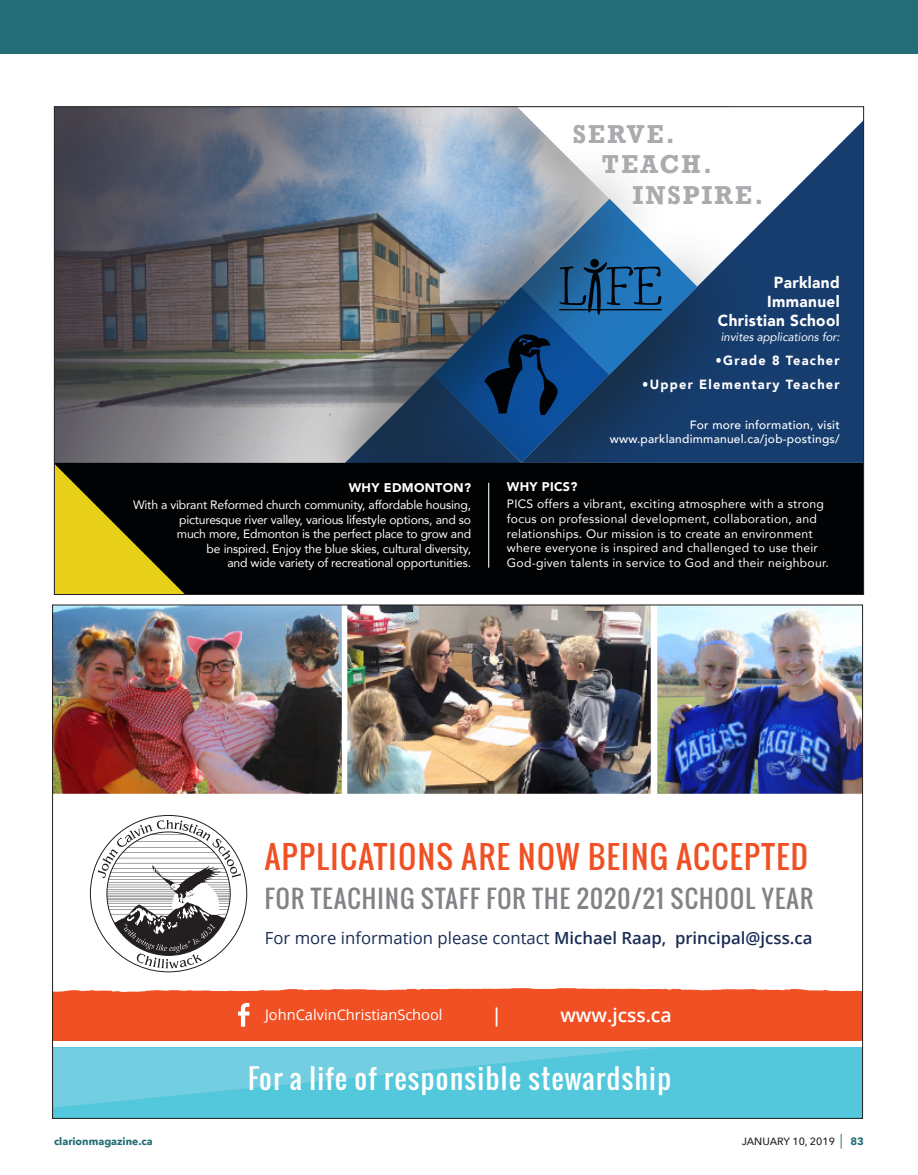
<style>
.page{position:relative;width:918px;height:1175px;background:#fff}
.page>*{position:absolute;margin:0;border:0;box-sizing:border-box;transform-origin:0 0}
.t1{font:30.9px "Oswald";letter-spacing:.05em;color:#f05024}
.t2{font:27.3px "Oswald";letter-spacing:.05em;color:#fff}
.t3{font:24.3px "Oswald";letter-spacing:.05em;color:#808285}
.t4{font:700 24.3px "Rockwell";letter-spacing:.1em;color:#aaabaf;scale:.96 1}
.t5{font:600 19.05px "Open Sans";color:#fff}
.t6{font:16.65px "Open Sans";color:#1a2c55}
.t7{font:900 15.9px/19.2px "Avenir";letter-spacing:.025em;color:#fff;text-align:right;scale:.96 1}
.t8{font:14.55px "Open Sans";color:#fff}
.t9{font:900 13.35px "Avenir";letter-spacing:.1em;color:#fff;scale:.96 1}
.t10{font:900 12.6px "Avenir";letter-spacing:.025em;color:#fff}
.t11{font:12.15px/14.5px "Avenir";letter-spacing:-.005em;color:#fff;text-align:right}
.t12{font:12.15px/14.5px "Avenir";letter-spacing:.02em;color:#fff}
.t13{font:500 12px/14.4px "Avenir";letter-spacing:.02em;color:#fff;text-align:right}
.t14{font:italic 12px "Avenir";color:#fff;scale:.96 1}
.t15{font:700 10.5px "Avenir Next";color:#226d76}
.t16{font:500 10.5px "Avenir Next";color:#231f20}
.s1{font-weight:600}
.s2{font-size:19.5px}
.s3{font-size:14.7px;color:#226d76}
.s4{font-weight:700;color:#226d76}
</style>
<div class="page">
<div style="left:0;top:0;width:918px;height:54px;background:#226d76"></div>
<img style="left:56px;top:108px;width:383px;height:355px">
<img style="left:439px;top:108px;width:78px;height:36px">
<svg style="left:521px;top:120px;width:341px;height:343px;fill:#163d6e"></svg>
<img style="left:697px;top:229px;width:56px;height:234px">
<img style="left:290px;top:144px;width:374px;height:247px">
<img style="left:290px;top:391px;width:55px;height:72px">
<svg style="left:345px;top:199px;width:352px;height:264px;background:#476685"></svg>
<div style="left:56px;top:463px;width:806px;height:130px;background:#010203"></div>
<hr style="left:488px;top:483px;width:1px;height:84px;background:#fff">
<svg style="left:56px;top:464px;width:129px;height:129px;background:#72670d"></svg>
<div style="left:576px;top:988px;width:285px;height:53px;background:#f05024"></div>
<div style="left:54px;top:988px;width:522px;height:53px;background:#f05024"></div>
<svg style="left:238px;top:1003px;width:12px;height:23px"></svg>
<img style="left:347px;top:606px;width:304px;height:188px">
<img style="left:54px;top:606px;width:288px;height:188px">
<svg style="left:98px;top:819px;width:143px;height:149px"></svg>
<div style="left:53px;top:1047px;width:810px;height:71px;background:#53c7db"></div>
<svg style="left:54px;top:1047px;width:604px;height:60px"></svg>
<img style="left:657px;top:605px;width:207px;height:194px">
<h3 class="t4" style="left:573px;top:118px;width:108px">SERVE.</h3>
<h3 class="t4" style="left:602px;top:149px;width:116px">TEACH.</h3>
<h3 class="t4" style="left:633px;top:179px;width:138px">INSPIRE.</h3>
<p class="t10" style="left:349px;top:476px;width:124px">WHY EDMONTON?</p>
<p class="t11" style="left:133px;top:497px;width:340px">With a vibrant Reformed church community, affordable housing, picturesque river valley, various lifestyle options, and so<br>much more, Edmonton is the perfect place to grow and<br>be inspired. Enjoy the blue skies, cultural diversity,<br>and wide variety of recreational opportunities.</p>
<h3 class="t7" style="left:718px;top:272px;width:128px">Parkland<br>Immanuel<br>Christian School</h3>
<p class="t14" style="left:721px;top:329px;width:125px">invites applications for:</p>
<p class="t9" style="left:716px;top:348px;width:131px">•Grade 8 Teacher</p>
<p class="t9" style="left:642px;top:372px;width:207px">•Upper Elementary Teacher</p>
<p class="t13" style="left:610px;top:417px;width:231px">For more information, visit www.parklandimmanuel.ca/job-postings/</p>
<p class="t10" style="left:507px;top:476px;width:72px">WHY PICS?</p>
<p class="t12" style="left:507px;top:496px;width:324px">PICS offers a vibrant, exciting atmosphere with a strong focus on professional development, collaboration, and relationships. Our mission is to create an environment where everyone is inspired and challenged to use their God-given talents in service to God and their neighbour.</p>
<h1 class="t1" style="left:265px;top:833px;width:545px">APPLICATIONS ARE NOW BEING ACCEPTED</h1>
<h3 class="t3" style="left:265px;top:879px;width:550px">FOR TEACHING STAFF FOR THE 2020/21 SCHOOL YEAR</h3>
<h3 class="t6" style="left:265px;top:926px;width:549px">For more information please contact <span class="s1">Michael Raap, principal@jcss.ca</span></h3>
<p class="t8" style="left:265px;top:1005px;width:179px">JohnCalvinChristianSchool</p>
<h3 class="t5" style="left:492px;top:1001px;width:12px">|</h3>
<h3 class="t5" style="left:560px;top:1001px;width:113px">www.jcss.<span class="s2">ca</span></h3>
<h2 class="t2" style="left:248px;top:1058px;width:425px">For a life of responsible stewardship</h2>
<p class="t15" style="left:54px;top:1132px;width:100px">clarionmagazine.ca</p>
<p class="t16" style="left:742px;top:1132px;width:124px">JANUARY 10, 2019 <span class="s3">|</span> <span class="s4">83</span></p>
</div>
